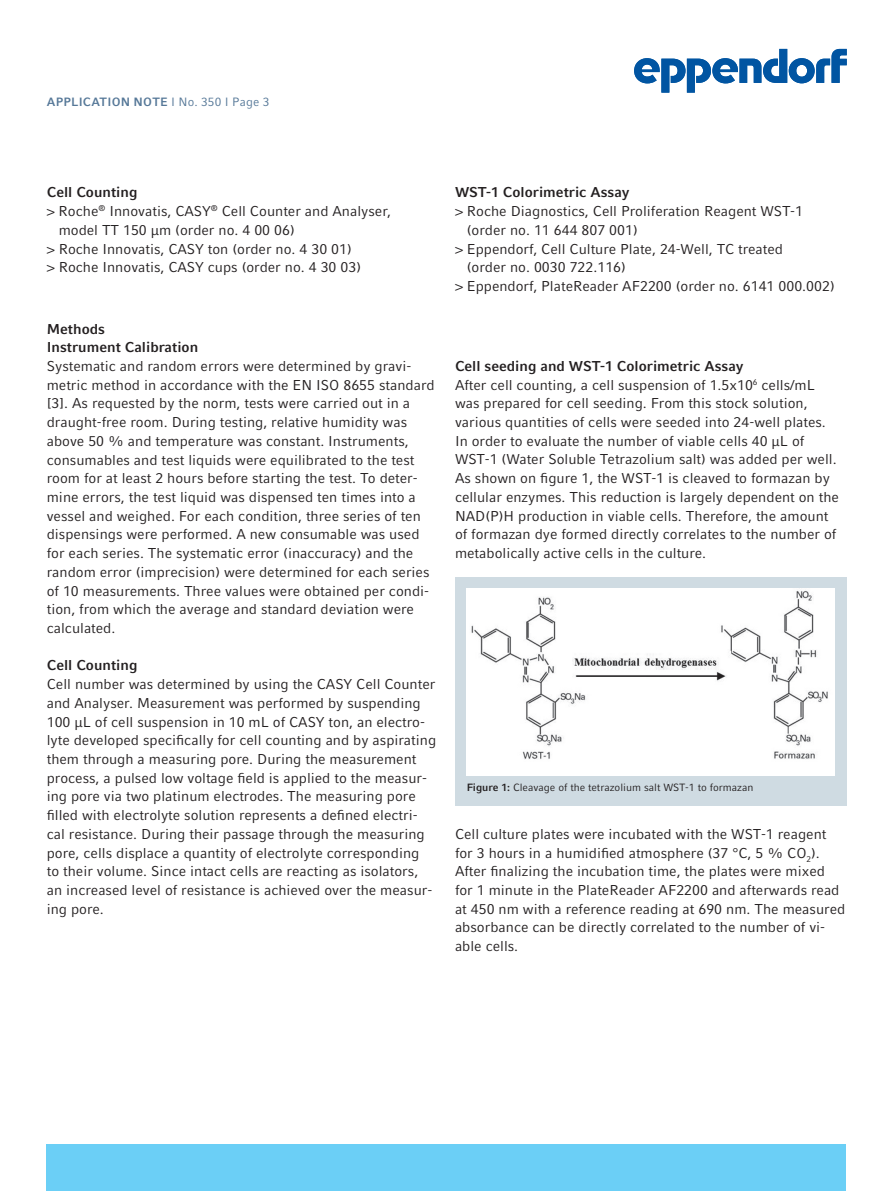
<style>
.page{position:relative;width:893px;height:1191px;background:#fff}
.page>*{position:absolute;margin:0;border:0;box-sizing:border-box;transform-origin:0 0}
.t1{font:14.25px/18.8px "Compatil Factfor Eppendorf";color:#231f20}
.t2{font:700 14.25px/18.8px "Compatil Factfor Eppendorf";color:#231f20}
.t3{font:700 12px "Compatil Factfor Eppendorf";letter-spacing:.015em;color:#567898}
.t4{font:10.5px "Compatil Factfor Eppendorf";color:#231f20}
.s1{font-weight:400}
.s2{font-weight:700}
</style>
<div class="page">
<div style="left:47px;top:1144px;width:799px;height:47px;background:#6bcff6"></div>
<div style="left:455px;top:577px;width:391px;height:228px;background:#cfdbe2"></div>
<svg style="left:634px;top:49px;width:213px;height:44px"></svg>
<img style="left:467px;top:588px;width:367px;height:187px">
<p class="t3" style="left:47px;top:95px;width:224px">APPLICATION NOTE <span class="s1">I No. 350 I Page 3</span></p>
<p class="t2" style="left:47px;top:183px;width:92px">Cell Counting</p>
<p class="t1" style="left:47px;top:202px;width:346px">&gt; Roche<sup>®</sup> Innovatis, CASY<sup>®</sup> Cell Counter and Analyser,</p>
<p class="t1" style="left:59px;top:220px;width:238px">model TT 150 µm (order no. 4 00 06)</p>
<p class="t1" style="left:47px;top:239px;width:307px">&gt; Roche Innovatis, CASY ton (order no. 4 30 01)</p>
<p class="t1" style="left:47px;top:258px;width:316px">&gt; Roche Innovatis, CASY cups (order no. 4 30 03)</p>
<p class="t2" style="left:47px;top:319px;width:153px">Methods<br>Instrument Calibration</p>
<p class="t1" style="left:47px;top:357px;width:389px">Systematic and random errors were determined by gravi&shy;metric method in accordance with the EN ISO 8655 standard [3]. As requested by the norm, tests were carried out in a draught-free room. During testing, relative humidity was above 50 % and temperature was constant. Instruments, consumables and test liquids were equilibrated to the test room for at least 2 hours before starting the test. To deter&shy;mine errors, the test liquid was dispensed ten times into a vessel and weighed. For each condition, three series of ten dispensings were performed. A new consumable was used for each series. The systematic error (inaccuracy) and the random error (imprecision) were determined for each series of 10 measurements. Three values were obtained per condi&shy;tion, from which the average and standard deviation were calculated.</p>
<p class="t2" style="left:47px;top:656px;width:92px">Cell Counting</p>
<p class="t1" style="left:47px;top:675px;width:391px">Cell number was determined by using the CASY Cell Counter and Analyser. Measurement was performed by suspending 100 µL of cell suspension in 10 mL of CASY ton, an electro&shy;lyte developed specifically for cell counting and by aspirating them through a measuring pore. During the measurement process, a pulsed low voltage field is applied to the measur&shy;ing pore via two platinum electrodes. The measuring pore filled with electrolyte solution represents a defined electri&shy;cal resistance. During their passage through the measuring pore, cells displace a quantity of electrolyte corresponding<br>to their volume. Since intact cells are reacting as isolators, an increased level of resistance is achieved over the measur&shy;ing pore.</p>
<p class="t2" style="left:455px;top:183px;width:176px">WST-1 Colorimetric Assay</p>
<p class="t1" style="left:455px;top:202px;width:350px">&gt; Roche Diagnostics, Cell Proliferation Reagent WST-1</p>
<p class="t1" style="left:467px;top:220px;width:172px">(order no. 11 644 807 001)</p>
<p class="t1" style="left:455px;top:239px;width:330px">&gt; Eppendorf, Cell Culture Plate, 24-Well, TC treated</p>
<p class="t1" style="left:467px;top:258px;width:161px">(order no. 0030 722.116)</p>
<p class="t1" style="left:455px;top:277px;width:381px">&gt; Eppendorf, PlateReader AF2200 (order no. 6141 000.002)</p>
<p class="t1" style="left:455px;top:357px;width:385px"><span class="s2">Cell seeding and WST-1 Colorimetric Assay<br></span>After cell counting, a cell suspension of 1.5x10<sup>6</sup> cells/mL was prepared for cell seeding. From this stock solution, various quantities of cells were seeded into 24-well plates.<br>In order to evaluate the number of viable cells 40 µL of WST-1 (Water Soluble Tetrazolium salt) was added per well.<br>As shown on figure 1, the WST-1 is cleaved to formazan by cellular enzymes. This reduction is largely dependent on the NAD(P)H production in viable cells. Therefore, the amount of formazan dye formed directly correlates to the number of metabolically active cells in the culture.</p>
<p class="t4" style="left:467px;top:781px;width:288px"><span class="s2">Figure 1:</span> Cleavage of the tetrazolium salt WST-1 to formazan</p>
<p class="t1" style="left:455px;top:824px;width:392px">Cell culture plates were incubated with the WST-1 reagent for 3 hours in a humidified atmosphere (37 °C, 5 % CO<sub>2</sub>).<br>After finalizing the incubation time, the plates were mixed for 1 minute in the PlateReader AF2200 and afterwards read at 450 nm with a reference reading at 690 nm. The measured absorbance can be directly correlated to the number of vi&shy;able cells.</p>
</div>
